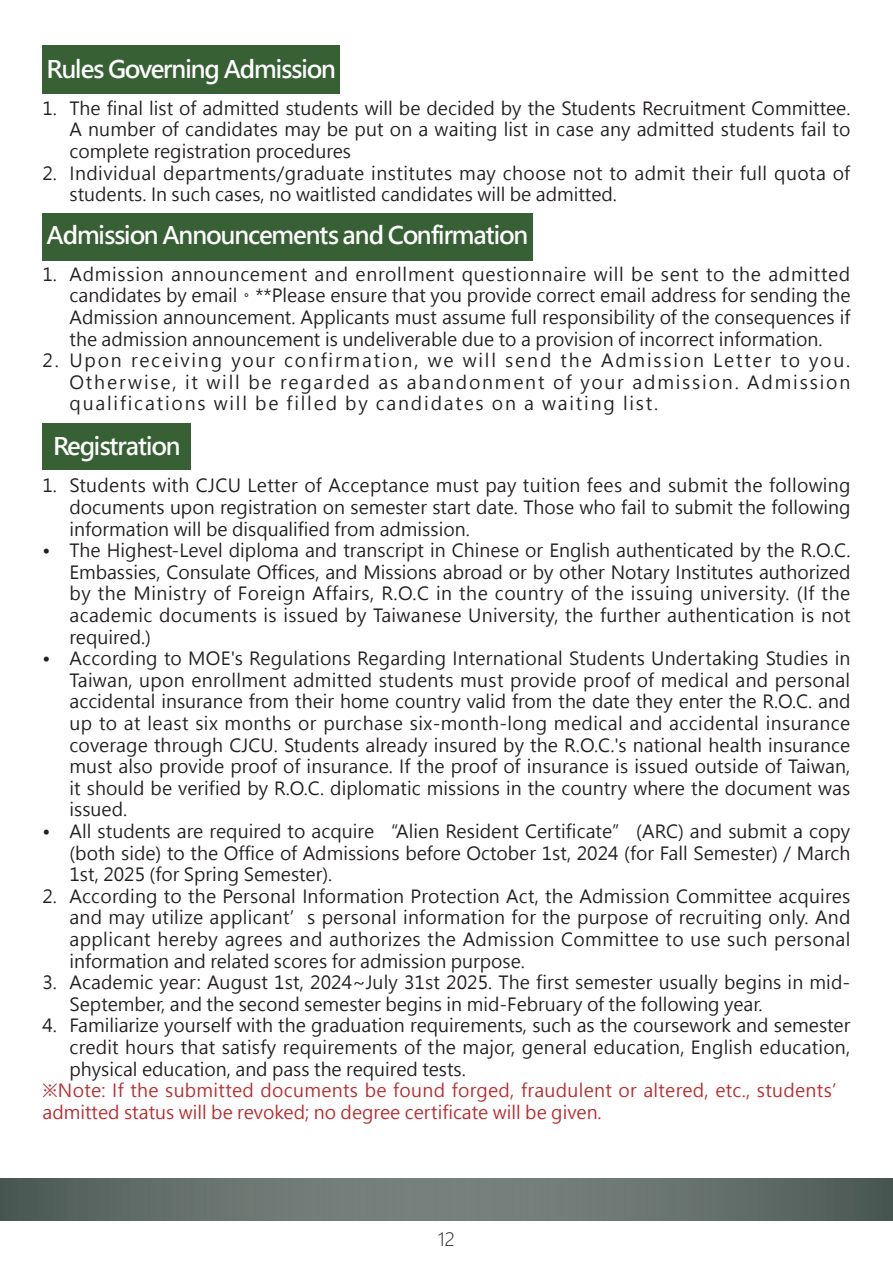
<style>
.page{position:relative;width:893px;height:1263px;background:#fff}
.page>*{position:absolute;margin:0;border:0;box-sizing:border-box;transform-origin:0 0}
.t1{font:700 24px "Microsoft Jheng Hei";letter-spacing:-.05em;color:#fff}
.t2{font:18px/21.6px "Microsoft Jheng Hei";color:#231f20;text-align:justify}
.表格{font:18px/21.6px "Microsoft Jheng Hei";letter-spacing:.015em;color:#b92b2e}
.t3{font:18px/21.6px "Microsoft Jheng Hei";letter-spacing:.025em;color:#231f20}
.t4{font:300 18px "Microsoft Jheng Hei";color:#231f20}
</style>
<div class="page">
<svg style="left:0;top:1178px;width:893px;height:42px"></svg>
<div style="left:43px;top:45px;width:297px;height:49px;background:#386035"></div>
<div style="left:43px;top:213px;width:490px;height:47px;background:#386035"></div>
<div style="left:43px;top:423px;width:148px;height:47px;background:#386035"></div>
<p class="t1" style="left:47px;top:54px;width:291px">Rules Governing Admission</p>
<p class="t2" style="left:70px;top:97px;width:782px;text-indent:-27px">1. The final list of admitted students will be decided by the Students Recruitment Committee.<br>A number of candidates may be put on a waiting list in case any admitted students fail to complete registration procedures</p>
<p class="t3" style="left:70px;top:162px;width:782px;text-indent:-27px">2. Individual departments/graduate institutes may choose not to admit their full quota of students. In such cases, no waitlisted candidates will be admitted.</p>
<p class="t1" style="left:47px;top:221px;width:483px">Admission Announcements and Confirmation</p>
<p class="t2" style="left:70px;top:263px;width:782px;text-indent:-27px">1. Admission announcement and enrollment questionnaire will be sent to the admitted candidates by email。**Please ensure that you provide correct email address for sending the Admission announcement. Applicants must assume full responsibility of the consequences if the admission announcement is undeliverable due to a provision of incorrect information.</p>
<p class="t2" style="left:70px;top:350px;width:782px;text-indent:-27px">2. Upon receiving your confirmation, we will send the Admission Letter to you.<br>Otherwise, it will be regarded as abandonment of your admission. Admission qualifications will be filled by candidates on a waiting list.</p>
<p class="t1" style="left:53px;top:431px;width:129px">Registration</p>
<p class="t2" style="left:70px;top:475px;width:782px;text-indent:-27px">1. Students with CJCU Letter of Acceptance must pay tuition fees and submit the following documents upon registration on semester start date. Those who fail to submit the following information will be disqualified from admission.</p>
<p class="t2" style="left:70px;top:540px;width:782px;text-indent:-27px">• The Highest-Level diploma and transcript in Chinese or English authenticated by the R.O.C.<br>Embassies, Consulate Offices, and Missions abroad or by other Notary Institutes authorized by the Ministry of Foreign Affairs, R.O.C in the country of the issuing university. (If the academic documents is issued by Taiwanese University, the further authentication is not required.)</p>
<p class="t2" style="left:70px;top:648px;width:782px;text-indent:-27px">• According to MOE's Regulations Regarding International Students Undertaking Studies in Taiwan, upon enrollment admitted students must provide proof of medical and personal accidental insurance from their home country valid from the date they enter the R.O.C. and up to at least six months or purchase six-month-long medical and accidental insurance coverage through CJCU. Students already insured by the R.O.C.'s national health insurance must also provide proof of insurance. If the proof of insurance is issued outside of Taiwan, it should be verified by R.O.C. diplomatic missions in the country where the document was issued.</p>
<p class="t2" style="left:70px;top:820px;width:782px;text-indent:-27px">• All students are required to acquire “Alien Resident Certificate” (ARC) and submit a copy (both side) to the Office of Admissions before October 1st, 2024 (for Fall Semester) / March 1st, 2025 (for Spring Semester).</p>
<p class="t2" style="left:70px;top:885px;width:782px;text-indent:-27px">2. According to the Personal Information Protection Act, the Admission Committee acquires and may utilize applicant’s personal information for the purpose of recruiting only. And applicant hereby agrees and authorizes the Admission Committee to use such personal information and related scores for admission purpose.</p>
<p class="t2" style="left:70px;top:972px;width:782px;text-indent:-27px">3. Academic year: August 1st, 2024~July 31st 2025. The first semester usually begins in mid-<br>September, and the second semester begins in mid-February of the following year.</p>
<p class="t2" style="left:70px;top:1015px;width:782px;text-indent:-27px">4. Familiarize yourself with the graduation requirements, such as the coursework and semester credit hours that satisfy requirements of the major, general education, English education, physical education, and pass the required tests.</p>
<p class="表格" style="left:43px;top:1080px;width:809px">※Note: If the submitted documents be found forged, fraudulent or altered, etc., students’ admitted status will be revoked; no degree certificate will be given.</p>
<p class="t4" style="left:438px;top:1227px;width:19px">12</p>
</div>
